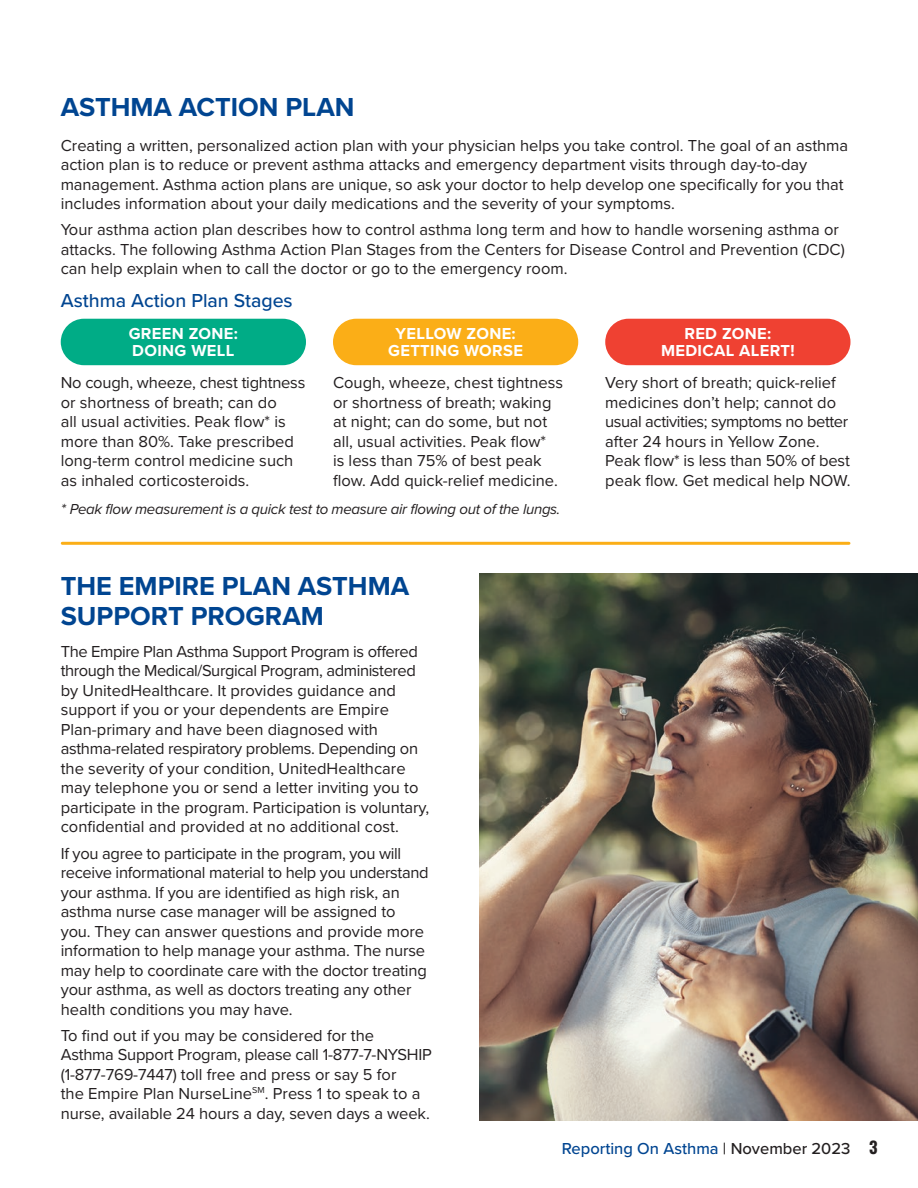
<style>
.page{position:relative;width:918px;height:1188px;background:#fff}
.page>*{position:absolute;margin:0;border:0;box-sizing:border-box;transform-origin:0 0}
.RO_2023_Section_Heads_18_20{font:700 27px/30px "Proxima Nova";color:#004591}
.RO_2023_Section_Head_H2_13_15{font:500 19.5px "Proxima Nova";color:#004591}
.RO_2023_Body_11_13{font:16.5px/19.5px "Proxima Nova";color:#231f20}
.t1{font:500 16.5px "Proxima Nova";color:#004591}
.RO_2023_Yellow_Zone_Head{font:700 16.5px/16.5px "Proxima Nova";letter-spacing:.02em;color:#fff;text-align:center}
.RO_2023_Red_Zone_Head{font:700 16.5px/16.5px "Proxima Nova";letter-spacing:.02em;color:#fff;text-align:center}
.RO_2023_Green_Zone_Head{font:700 16.5px/16.5px "Proxima Nova";letter-spacing:.02em;color:#fff}
.RO_2023_Footnote_10_11{font:italic 15px "Proxima Nova";letter-spacing:-.02em;color:#231f20}
.s1{color:#231f20}
.s2{font-family:"Oswald";font-weight:700;color:#231f20}
</style>
<div class="page">
<img style="left:479px;top:574px;width:439px;height:546px">
<hr style="left:62px;top:542px;width:787px;height:3px;background:#fbae17">
<div style="left:61px;top:319px;width:245px;height:46px;background:#00ac86;border-radius:23px"></div>
<div style="left:333px;top:319px;width:245px;height:46px;background:#fbae17;border-radius:23px"></div>
<div style="left:605px;top:319px;width:245px;height:46px;background:#ef4132;border-radius:23px"></div>
<p class="RO_2023_Section_Heads_18_20" style="left:61px;top:91px;width:295px">ASTHMA ACTION PLAN</p>
<p class="RO_2023_Body_11_13" style="left:61px;top:135px;width:789px">Creating a written, personalized action plan with your physician helps you take control. The goal of an asthma action plan is to reduce or prevent asthma attacks and emergency department visits through day-to-day management. Asthma action plans are unique, so ask your doctor to help develop one specifically for you that includes information about your daily medications and the severity of your symptoms.</p>
<p class="RO_2023_Body_11_13" style="left:61px;top:220px;width:786px">Your asthma action plan describes how to control asthma long term and how to handle worsening asthma or attacks. The following Asthma Action Plan Stages from the Centers for Disease Control and Prevention (CDC) can help explain when to call the doctor or go to the emergency room.</p>
<p class="RO_2023_Section_Head_H2_13_15" style="left:61px;top:286px;width:233px">Asthma Action Plan Stages</p>
<p class="RO_2023_Green_Zone_Head" style="left:129px;top:325px;width:111px">GREEN ZONE:<br>DOING WELL</p>
<p class="RO_2023_Body_11_13" style="left:61px;top:372px;width:246px">No cough, wheeze, chest tightness or shortness of breath; can do<br>all usual activities. Peak flow* is more than 80%. Take prescribed long-term control medicine such as inhaled corticosteroids.</p>
<p class="RO_2023_Yellow_Zone_Head" style="left:388px;top:325px;width:136px">YELLOW ZONE:<br>GETTING WORSE</p>
<p class="RO_2023_Body_11_13" style="left:333px;top:372px;width:232px">Cough, wheeze, chest tightness or shortness of breath; waking at night; can do some, but not all, usual activities. Peak flow*<br>is less than 75% of best peak flow. Add quick-relief medicine.</p>
<p class="RO_2023_Red_Zone_Head" style="left:661px;top:325px;width:135px">RED ZONE:<br>MEDICAL ALERT!</p>
<p class="RO_2023_Body_11_13" style="left:605px;top:372px;width:247px">Very short of breath; quick-relief medicines don’t help; cannot do usual activities; symptoms no better after 24 hours in Yellow Zone.<br>Peak flow* is less than 50% of best peak flow. Get medical help NOW.</p>
<p class="RO_2023_Footnote_10_11" style="left:61px;top:498px;width:501px">* Peak flow measurement is a quick test to measure air flowing out of the lungs.</p>
<p class="RO_2023_Section_Heads_18_20" style="left:61px;top:570px;width:350px">THE EMPIRE PLAN ASTHMA<br>SUPPORT PROGRAM</p>
<p class="RO_2023_Body_11_13" style="left:61px;top:641px;width:370px">The Empire Plan Asthma Support Program is offered through the Medical/Surgical Program, administered by UnitedHealthcare. It provides guidance and support if you or your dependents are Empire Plan-primary and have been diagnosed with asthma-related respiratory problems. Depending on the severity of your condition, UnitedHealthcare may telephone you or send a letter inviting you to participate in the program. Participation is voluntary, confidential and provided at no additional cost.</p>
<p class="RO_2023_Body_11_13" style="left:61px;top:843px;width:369px">If you agree to participate in the program, you will receive informational material to help you understand your asthma. If you are identified as high risk, an asthma nurse case manager will be assigned to you. They can answer questions and provide more information to help manage your asthma. The nurse may help to coordinate care with the doctor treating your asthma, as well as doctors treating any other health conditions you may have.</p>
<p class="RO_2023_Body_11_13" style="left:61px;top:1025px;width:373px">To find out if you may be considered for the<br>Asthma Support Program, please call 1-877-7-NYSHIP (1-877-769-7447) toll free and press or say 5 for<br>the Empire Plan NurseLine<sup>SM</sup>. Press 1 to speak to a nurse, available 24 hours a day, seven days a week.</p>
<p class="t1" style="left:562px;top:1136px;width:317px">Reporting On Asthma <span class="s1">| November 2023</span> <span class="s2">3</span></p>
</div>
